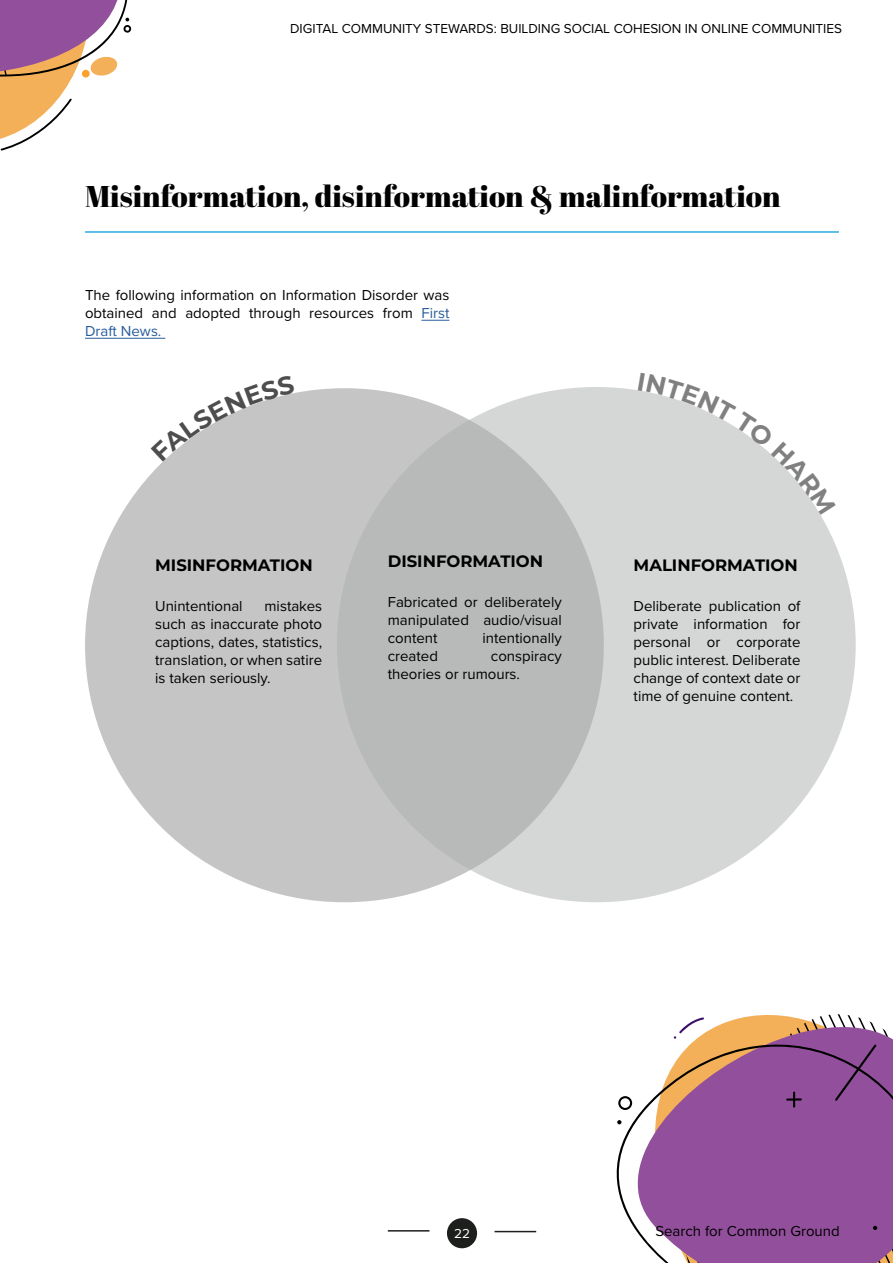
<style>
.page{position:relative;width:893px;height:1263px;background:#fff}
.page>*{position:absolute;margin:0;border:0;box-sizing:border-box;transform-origin:0 0}
.t1{font:30px "Abril Fatface";color:#000}
.t2{font:700 16.5px "Montserrat";color:#000}
.t3{font:15px/18px "Proxima Nova";color:#000;text-align:justify}
.t4{font:13.5px "Proxima Nova";color:#000}
.t5{font:13.5px "Proxima Nova";color:#fff}
.s1{color:#275b9b}
</style>
<div class="page">
<div style="left:447px;top:1218px;width:30px;height:30px;background:#1d1f1d;border-radius:50%"></div>
<hr style="left:388px;top:1230px;width:41px;height:1px;background:#1d1f1d">
<hr style="left:495px;top:1231px;width:41px;height:1px;background:#1d1f1d">
<svg style="left:0;top:0;width:132px;height:151px"></svg>
<svg style="left:421px;top:320px;width:28px;height:1px"></svg>
<hr style="left:85px;top:338px;width:80px;height:1px;background:#275b9b">
<hr style="left:85px;top:231px;width:754px;height:2px;background:#2babe2">
<svg style="left:616px;top:1037px;width:58px;height:226px"></svg>
<svg style="left:618px;top:1096px;width:14px;height:14px"></svg>
<svg style="left:617px;top:1120px;width:4px;height:4px"></svg>
<svg style="left:674px;top:1014px;width:219px;height:249px;background:#9d5f98"></svg>
<div style="left:85px;top:388px;width:519px;height:514px;background:#c5c5c5;border-radius:50%"></div>
<svg style="left:337px;top:387px;width:519px;height:515px;fill:#d5d6d6"></svg>
<svg style="left:163px;top:393px;width:131px;height:69px"></svg>
<svg style="left:638px;top:390px;width:183px;height:125px"></svg>
<p class="t4" style="left:290px;top:18px;width:553px">DIGITAL COMMUNITY STEWARDS: BUILDING SOCIAL COHESION IN ONLINE COMMUNITIES</p>
<h1 class="t1" style="left:85px;top:175px;width:697px">Misinformation, disinformation &amp; malinformation</h1>
<p class="t3" style="left:85px;top:285px;width:366px">The following information on Information Disorder was obtained and adopted through resources from <span class="s1">First Draft News.</span></p>
<p class="t2" style="left:155px;top:554px;width:159px">MISINFORMATION</p>
<p class="t3" style="left:155px;top:596px;width:89px">Unintentional</p>
<p class="t3" style="left:155px;top:596px;width:168px;text-indent:109px">mistakes such as inaccurate photo captions, dates, statistics, translation, or when satire is taken seriously.</p>
<p class="t2" style="left:388px;top:549px;width:157px">DISINFORMATION</p>
<p class="t3" style="left:388px;top:592px;width:176px">Fabricated or deliberately manipulated audio/visual content</p>
<p class="t3" style="left:482px;top:628px;width:81px">intentionally</p>
<p class="t3" style="left:388px;top:646px;width:52px">created</p>
<p class="t3" style="left:388px;top:646px;width:176px;text-indent:103px">conspiracy theories or rumours.</p>
<p class="t2" style="left:634px;top:554px;width:166px">MALINFORMATION</p>
<p class="t3" style="left:634px;top:596px;width:168px">Deliberate publication of private information for personal or corporate public interest. Deliberate change of context date or time of genuine content.</p>
<p class="t5" style="left:454px;top:1224px;width:17px">22</p>
<p class="t3" style="left:655px;top:1221px;width:186px">Search for Common Ground</p>
</div>
